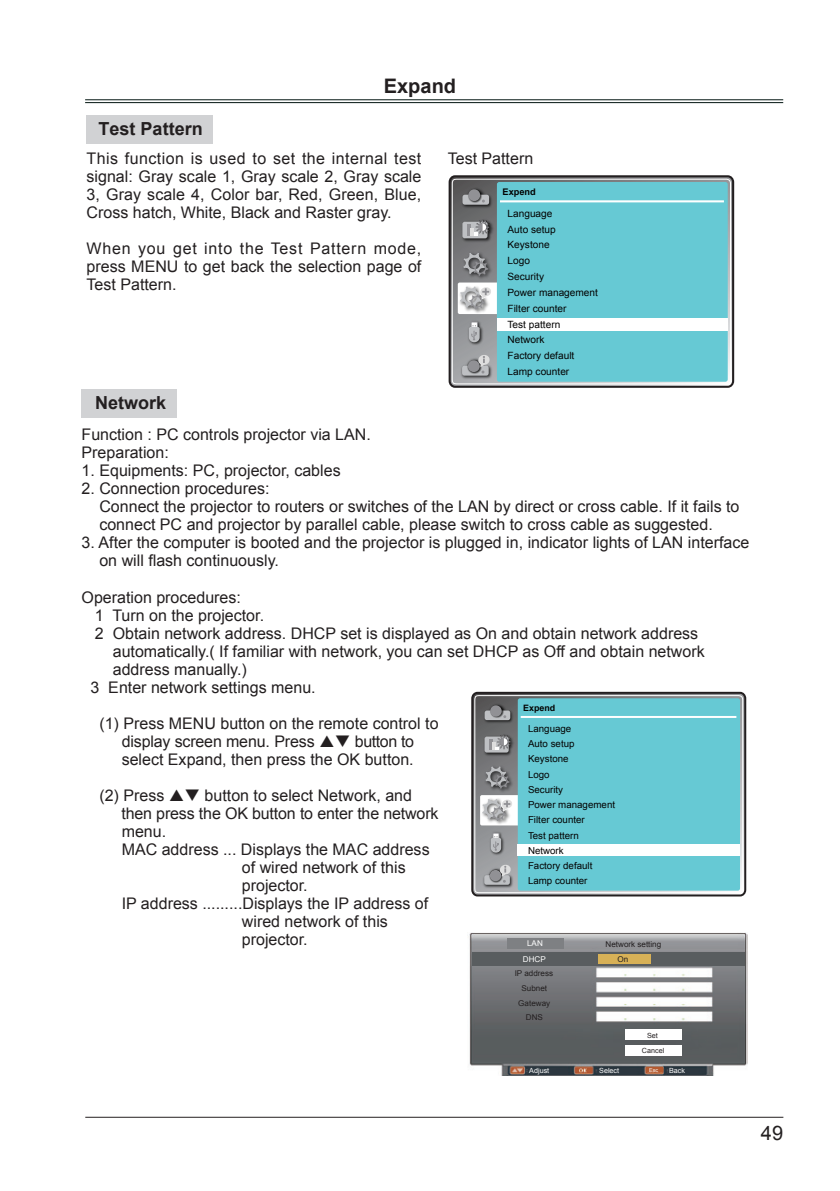
<style>
.page{position:relative;width:840px;height:1191px;background:#fff}
.page>*{position:absolute;margin:0;border:0;box-sizing:border-box;transform-origin:0 0}
.t1{font:700 20px "Arial";color:#231f20}
.t2{font:20px "Arial";color:#231f20}
.附標題{font:700 18px "Arial";color:#231f20}
.正文{font:16px/18px "Arial";color:#231f20;text-align:justify}
.t3{font:10px/15.8px "Arial";color:#030303}
.t4{font:9.6px/15.2px "Arial";color:#030303}
.t5{font:700 9.2px "Arial";color:#030303}
.t6{font:700 8.8px "Arial";color:#030303}
.t7{font:8px/14.6px "Arial";color:#231f20;text-align:center}
.t8{font:8px "Arial";color:#fff}
.t9{font:7px "Arial";color:#fff}
.t10{font:7px/15px "Arial";color:#231f20;text-align:center}
.t11{font:5.4px "Arial";color:#fff}
</style>
<div class="page">
<hr style="left:85px;top:102px;width:697px;height:1px;background:#031612">
<hr style="left:85px;top:99px;width:697px;height:1px;background:#031612">
<hr style="left:85px;top:1116px;width:698px;height:1px;background:#231f20">
<div style="left:86px;top:116px;width:127px;height:28px;background:#d1d2d4"></div>
<div style="left:448px;top:175px;width:285px;height:213px;border:2px solid #231f20;border-radius:6px"></div>
<svg style="left:451px;top:179px;width:279px;height:205px;background:#979a9d"></svg>
<div style="left:457px;top:282px;width:47px;height:32px;background:#fff;border-radius:2px"></div>
<img style="left:460px;top:186px;width:33px;height:23px">
<div style="left:462px;top:195px;width:27px;height:10px;background:#bec0c3;border-radius:3px"></div>
<img style="left:467px;top:188px;width:15px;height:15px">
<div style="left:468px;top:189px;width:12px;height:12px;background:#919195;border-radius:50%"></div>
<img style="left:460px;top:250px;width:34px;height:32px">
<svg style="left:463px;top:253px;width:25px;height:23px"></svg>
<div style="left:496px;top:182px;width:231px;height:200px;background:#66c9d4;border-radius:2px"></div>
<img style="left:459px;top:357px;width:34px;height:23px">
<div style="left:462px;top:366px;width:26px;height:10px;background:#bec0c3;border-radius:3px"></div>
<img style="left:466px;top:359px;width:12px;height:15px">
<div style="left:467px;top:360px;width:12px;height:12px;background:#919195;border-radius:50%"></div>
<svg style="left:477px;top:354px;width:13px;height:19px"></svg>
<img style="left:456px;top:283px;width:35px;height:32px">
<svg style="left:460px;top:286px;width:31px;height:23px"></svg>
<hr style="left:499px;top:200px;width:224px;height:2px;background:#fff">
<img style="left:460px;top:218px;width:34px;height:25px">
<div style="left:462px;top:222px;width:25px;height:16px;background:#bec0c3;border-radius:2px"></div>
<img style="left:489px;top:220px;width:1px;height:15px">
<svg style="left:467px;top:220px;width:22px;height:16px"></svg>
<img style="left:466px;top:320px;width:18px;height:27px">
<div style="left:471px;top:322px;width:6px;height:8px;background:#fff"></div>
<div style="left:470px;top:322px;width:7px;height:8px;border:1px solid #919195"></div>
<svg style="left:468px;top:325px;width:11px;height:17px"></svg>
<div style="left:496px;top:319px;width:231px;height:12px;background:#fff"></div>
<div style="left:82px;top:390px;width:95px;height:28px;background:#d1d2d4"></div>
<img style="left:469px;top:932px;width:277px;height:143px">
<div style="left:507px;top:938px;width:56px;height:11px;background:#7e8083"></div>
<div style="left:625px;top:1029px;width:56px;height:10px;background:#fff"></div>
<div style="left:625px;top:1045px;width:56px;height:10px;background:#fff"></div>
<div style="left:471px;top:952px;width:273px;height:13px;background:#595d5f"></div>
<div style="left:597px;top:954px;width:53px;height:10px;background:#d8b157"></div>
<div style="left:645px;top:1067px;width:16px;height:5px;background:#b45a30"></div>
<div style="left:471px;top:692px;width:274px;height:204px;border:2px solid #231f20;border-radius:5px"></div>
<svg style="left:474px;top:695px;width:268px;height:198px;background:#99a0a2"></svg>
<div style="left:480px;top:795px;width:45px;height:30px;background:#fff;border-radius:2px"></div>
<img style="left:482px;top:702px;width:32px;height:22px">
<div style="left:484px;top:710px;width:26px;height:10px;background:#bec0c3;border-radius:3px"></div>
<img style="left:489px;top:704px;width:14px;height:14px">
<div style="left:490px;top:705px;width:11px;height:11px;background:#919195;border-radius:50%"></div>
<img style="left:482px;top:763px;width:33px;height:31px">
<svg style="left:485px;top:766px;width:24px;height:22px"></svg>
<div style="left:517px;top:698px;width:222px;height:192px;background:#66c9d4;border-radius:2px"></div>
<img style="left:481px;top:866px;width:33px;height:23px">
<div style="left:484px;top:875px;width:25px;height:9px;background:#bec0c3;border-radius:3px"></div>
<img style="left:488px;top:869px;width:11px;height:14px">
<div style="left:489px;top:870px;width:12px;height:11px;background:#919195;border-radius:50%"></div>
<svg style="left:499px;top:864px;width:12px;height:18px"></svg>
<img style="left:479px;top:796px;width:33px;height:31px">
<svg style="left:482px;top:798px;width:30px;height:23px"></svg>
<hr style="left:520px;top:716px;width:216px;height:2px;background:#fff">
<img style="left:482px;top:732px;width:33px;height:25px">
<div style="left:484px;top:736px;width:24px;height:16px;background:#bec0c3;border-radius:2px"></div>
<img style="left:496px;top:734px;width:15px;height:15px">
<svg style="left:489px;top:735px;width:21px;height:15px"></svg>
<img style="left:488px;top:831px;width:17px;height:26px">
<div style="left:492px;top:833px;width:6px;height:7px;background:#fff"></div>
<div style="left:492px;top:833px;width:7px;height:7px;border:1px solid #919195"></div>
<svg style="left:490px;top:836px;width:11px;height:16px"></svg>
<div style="left:517px;top:844px;width:222px;height:12px;background:#fff"></div>
<p class="附標題" style="left:98px;top:117px;width:106px">Test Pattern</p>
<p class="t1" style="left:383px;top:73px;width:74px">Expand</p>
<p class="正文" style="left:86px;top:150px;width:336px">This function is used to set the internal test signal: Gray scale 1, Gray scale 2, Gray scale 3, Gray scale 4, Color bar, Red, Green, Blue, Cross hatch, White, Black and Raster gray.</p>
<p class="正文" style="left:86px;top:240px;width:336px">When you get into the Test Pattern mode, press MENU to get back the selection page of Test Pattern.</p>
<p class="附標題" style="left:95px;top:391px;width:73px">Network</p>
<p class="正文" style="left:447px;top:150px;width:87px">Test Pattern</p>
<p class="t5" style="left:502px;top:186px;width:35px">Expend</p>
<p class="t3" style="left:507px;top:205px;width:92px">Language<br>Auto setup<br>Keystone<br>Logo<br>Security<br>Power management<br>Filter counter<br>Test pattern<br>Network<br>Factory default<br>Lamp counter</p>
<p class="正文" style="left:82px;top:425px;width:290px">Function : PC controls projector via LAN.</p>
<p class="正文" style="left:82px;top:443px;width:89px">Preparation:</p>
<p class="正文" style="left:82px;top:461px;width:260px">1. Equipments: PC, projector, cables</p>
<p class="正文" style="left:82px;top:479px;width:189px">2. Connection procedures:</p>
<p class="正文" style="left:99px;top:497px;width:641px">Connect the projector to routers or switches of the LAN by direct or cross cable. If it fails to</p>
<p class="正文" style="left:99px;top:515px;width:614px">connect PC and projector by parallel cable, please switch to cross cable as suggested.</p>
<p class="正文" style="left:82px;top:533px;width:669px">3. After the computer is booted and the projector is plugged in, indicator lights of LAN interface</p>
<p class="正文" style="left:99px;top:551px;width:181px">on will flash continuously.</p>
<p class="正文" style="left:82px;top:588px;width:161px">Operation procedures:</p>
<p class="正文" style="left:95px;top:606px;width:170px">1 Turn on the projector.</p>
<p class="正文" style="left:95px;top:624px;width:604px">2 Obtain network address. DHCP set is displayed as On and obtain network address</p>
<p class="正文" style="left:113px;top:642px;width:593px">automatically.( If familiar with network, you can set DHCP as Off and obtain network</p>
<p class="正文" style="left:113px;top:660px;width:135px">address manually.)</p>
<p class="正文" style="left:90px;top:678px;width:226px">3 Enter network settings menu.</p>
<p class="正文" style="left:99px;top:714px;width:340px">(1) Press MENU button on the remote control to</p>
<p class="正文" style="left:122px;top:732px;width:293px">display screen menu. Press ❑ button to</p>
<p class="正文" style="left:122px;top:750px;width:293px">select Expand, then press the OK button.</p>
<p class="正文" style="left:99px;top:786px;width:66px">(2) Press</p>
<p class="正文" style="left:184px;top:786px;width:229px">❑ button to select Network, and</p>
<p class="正文" style="left:121px;top:804px;width:318px">then press the OK button to enter the network</p>
<p class="正文" style="left:122px;top:822px;width:46px">menu.</p>
<p class="正文" style="left:122px;top:840px;width:309px">MAC address ... Displays the MAC address</p>
<p class="正文" style="left:242px;top:858px;width:165px">of wired network of this</p>
<p class="正文" style="left:242px;top:876px;width:67px">projector.</p>
<p class="正文" style="left:122px;top:894px;width:308px">IP address .........Displays the IP address of</p>
<p class="正文" style="left:242px;top:912px;width:147px">wired network of this</p>
<p class="正文" style="left:242px;top:930px;width:67px">projector.</p>
<p class="t7" style="left:605px;top:937px;width:57px">Network setting</p>
<p class="t8" style="left:522px;top:954px;width:24px">DHCP</p>
<p class="t7" style="left:617px;top:952px;width:12px">On</p>
<p class="t6" style="left:523px;top:702px;width:34px">Expend</p>
<p class="t4" style="left:527px;top:721px;width:88px">Language<br>Auto setup<br>Keystone<br>Logo<br>Security<br>Power management<br>Filter counter<br>Test pattern<br>Network<br>Factory default<br>Lamp counter</p>
<p class="t8" style="left:527px;top:938px;width:17px">LAN</p>
<p class="t7" style="left:514px;top:966px;width:40px">IP address<br>Subnet<br>Gateway<br>DNS</p>
<p class="t10" style="left:641px;top:1028px;width:24px">Set<br>Cancel</p>
<p class="t9" style="left:529px;top:1065px;width:21px">Adjust</p>
<p class="t9" style="left:599px;top:1065px;width:21px">Select</p>
<p class="t9" style="left:668px;top:1065px;width:17px">Back</p>
<p class="t11" style="left:649px;top:1066px;width:10px">Esc</p>
<p class="t2" style="left:760px;top:1120px;width:24px">49</p>
</div>
